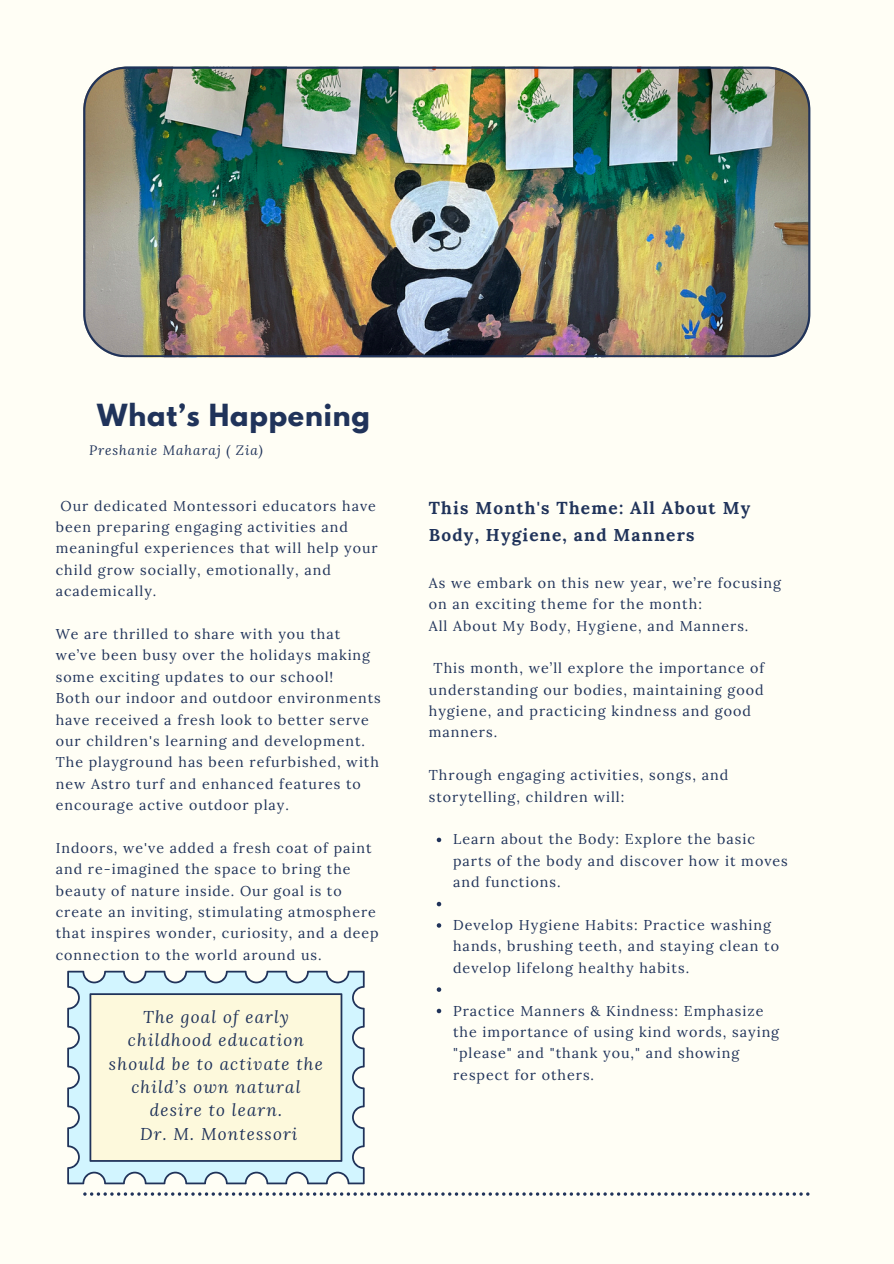
<style>
.page{position:relative;width:894px;height:1264px;background:#fff}
.page>*{position:absolute;margin:0;border:0;box-sizing:border-box;transform-origin:0 0}
.t1{font:700 27px "League Spartan";letter-spacing:.03em;color:#20335a}
.t2{font:700 17.25px/27px "Lora";letter-spacing:.07em;color:#20335a}
.t3{font:italic 16.95px/23.4px "Lora";letter-spacing:.07em;color:#20335a;text-align:center}
.t4{font:14.25px/21.3px "Lora";letter-spacing:.07em;color:#20335a}
.t5{font:italic 13.5px "Lora";letter-spacing:.07em;color:#20335a}
</style>
<div class="page">
<div style="left:0;top:0;width:893px;height:1263px;background:#fffef5"></div>
<svg style="left:67px;top:970px;width:297px;height:214px;fill:#d2f5ff"></svg>
<div style="left:89px;top:993px;width:253px;height:168px;background:#fdf9dc"></div>
<img style="left:83px;top:67px;width:727px;height:290px">
<svg style="left:83px;top:1192px;width:726px;height:3px"></svg>
<svg style="left:436px;top:837px;width:5px;height:5px"></svg>
<svg style="left:436px;top:901px;width:5px;height:5px"></svg>
<svg style="left:436px;top:923px;width:5px;height:4px"></svg>
<svg style="left:436px;top:987px;width:5px;height:4px"></svg>
<svg style="left:436px;top:1008px;width:5px;height:5px"></svg>
<h3 class="t1" style="left:97px;top:401px;width:274px">What’s Happening</h3>
<h2 class="t5" style="left:89px;top:441px;width:175px">Preshanie Maharaj ( Zia)</h2>
<p class="t4" style="left:56px;top:495px;width:323px;text-indent:5px">Our dedicated Montessori educators have been preparing engaging activities and meaningful experiences that will help your child grow socially, emotionally, and academically.</p>
<p class="t4" style="left:56px;top:623px;width:316px">We are thrilled to share with you that we’ve been busy over the holidays making some exciting updates to our school!</p>
<p class="t4" style="left:56px;top:687px;width:326px">Both our indoor and outdoor environments have received a fresh look to better serve our children's learning and development.</p>
<p class="t4" style="left:56px;top:751px;width:324px">The playground has been refurbished, with new Astro turf and enhanced features to encourage active outdoor play.</p>
<p class="t4" style="left:56px;top:837px;width:324px">Indoors, we've added a fresh coat of paint and re-imagined the space to bring the beauty of nature inside. Our goal is to create an inviting, stimulating atmosphere that inspires wonder, curiosity, and a deep connection to the world around us.</p>
<p class="t3" style="left:109px;top:1004px;width:215px">The goal of early childhood education should be to activate the child’s own natural desire to learn.<br>Dr. M. Montessori</p>
<h1 class="t2" style="left:429px;top:493px;width:323px">This Month's Theme: All About My<br>Body, Hygiene, and Manners</h1>
<p class="t4" style="left:429px;top:572px;width:353px">As we embark on this new year, we’re focusing on an exciting theme for the month:</p>
<p class="t4" style="left:429px;top:614px;width:321px">All About My Body, Hygiene, and Manners.</p>
<p class="t4" style="left:429px;top:657px;width:337px;text-indent:5px">This month, we’ll explore the importance of understanding our bodies, maintaining good hygiene, and practicing kindness and good manners.</p>
<p class="t4" style="left:429px;top:764px;width:301px">Through engaging activities, songs, and storytelling, children will:</p>
<p class="t4" style="left:453px;top:828px;width:336px">Learn about the Body: Explore the basic parts of the body and discover how it moves and functions.</p>
<p class="t4" style="left:453px;top:914px;width:327px">Develop Hygiene Habits: Practice washing hands, brushing teeth, and staying clean to develop lifelong healthy habits.</p>
<p class="t4" style="left:453px;top:999px;width:327px">Practice Manners &amp; Kindness: Emphasize the importance of using kind words, saying "please" and "thank you," and showing respect for others.</p>
</div>
